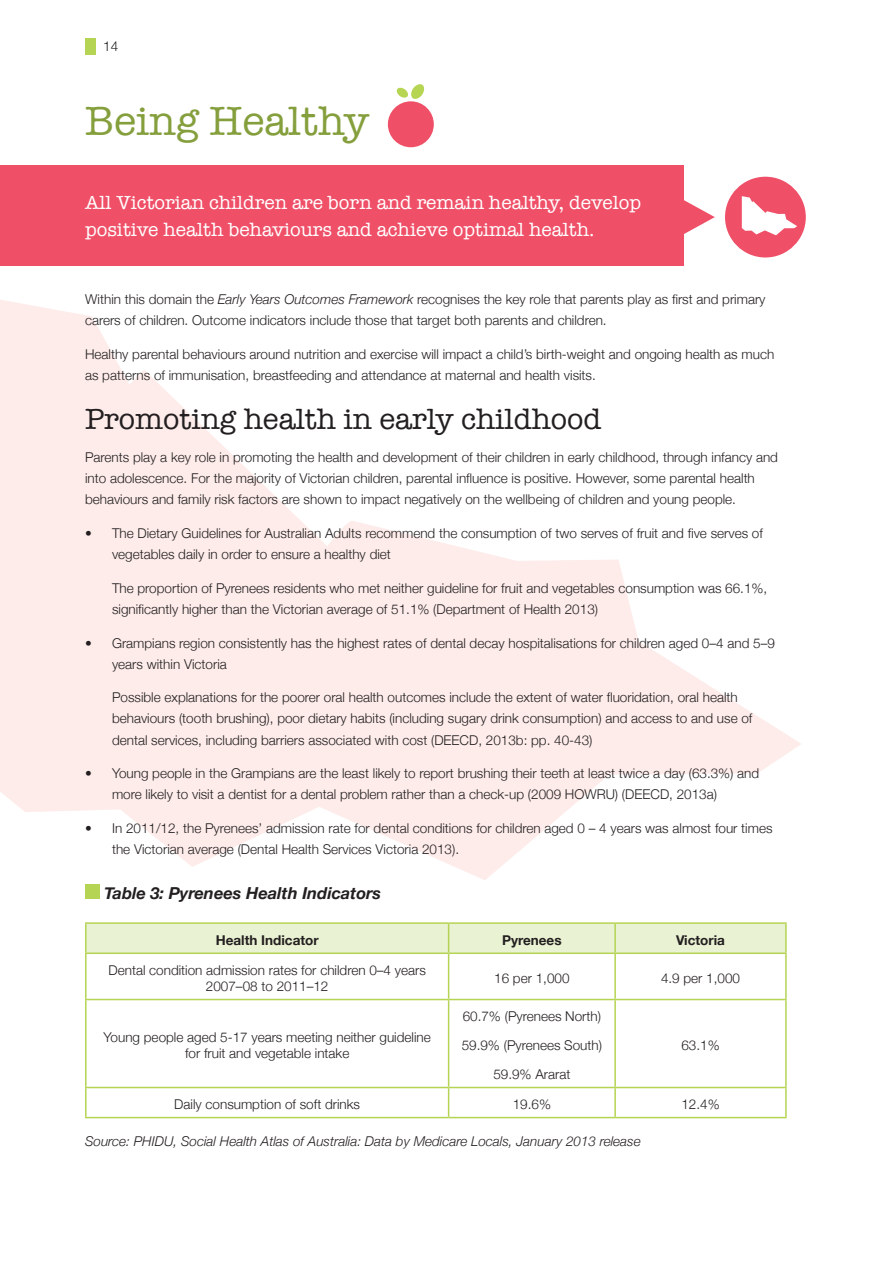
<style>
.page{position:relative;width:893px;height:1263px;background:#fff}
.page>*{position:absolute;margin:0;border:0;box-sizing:border-box;transform-origin:0 0}
.t1{font:42px "American Typewriter";color:#859f3d}
.t2{font:30px "American Typewriter";color:#231f20}
.Speech_boxes{font:19.5px/27px "American Typewriter";color:#fff}
.t3{font:italic 700 16.5px "Helvetica Neue";color:#231f20}
.Body{font:300 13.5px/21px "Helvetica Neue";color:#231f20}
.Body-2{font:italic 300 13.5px "Helvetica Neue";color:#231f20}
.Body-3{font:700 13.5px "Helvetica Neue";color:#231f20}
.s1{font-style:italic}
</style>
<div class="page">
<div style="left:85px;top:38px;width:10px;height:17px;background:#b5d453"></div>
<svg style="left:0;top:300px;width:801px;height:580px;fill:#fdecea"></svg>
<div style="left:85px;top:885px;width:15px;height:14px;background:#b5d453"></div>
<hr style="left:85px;top:922px;width:364px;height:2px;background:#b5d453">
<hr style="left:85px;top:924px;width:2px;height:28px;background:#b5d453">
<hr style="left:449px;top:922px;width:166px;height:2px;background:#b5d453">
<div style="left:86px;top:923px;width:699px;height:29px;background:#e9f2d2"></div>
<hr style="left:615px;top:922px;width:172px;height:2px;background:#b5d453">
<hr style="left:614px;top:924px;width:2px;height:28px;background:#b5d453">
<hr style="left:785px;top:924px;width:2px;height:28px;background:#b5d453">
<hr style="left:85px;top:952px;width:364px;height:2px;background:#b5d453">
<hr style="left:85px;top:954px;width:2px;height:45px;background:#b5d453">
<hr style="left:449px;top:952px;width:166px;height:2px;background:#b5d453">
<hr style="left:448px;top:954px;width:1px;height:45px;background:#b5d453">
<hr style="left:615px;top:952px;width:172px;height:2px;background:#b5d453">
<hr style="left:614px;top:954px;width:2px;height:45px;background:#b5d453">
<hr style="left:785px;top:954px;width:2px;height:45px;background:#b5d453">
<hr style="left:85px;top:999px;width:364px;height:1px;background:#b5d453">
<hr style="left:85px;top:1000px;width:2px;height:87px;background:#b5d453">
<hr style="left:449px;top:999px;width:166px;height:1px;background:#b5d453">
<hr style="left:448px;top:1000px;width:1px;height:87px;background:#b5d453">
<hr style="left:615px;top:999px;width:172px;height:1px;background:#b5d453">
<hr style="left:614px;top:1000px;width:2px;height:87px;background:#b5d453">
<hr style="left:785px;top:1000px;width:2px;height:87px;background:#b5d453">
<hr style="left:85px;top:1087px;width:364px;height:1px;background:#b5d453">
<hr style="left:85px;top:1088px;width:2px;height:29px;background:#b5d453">
<hr style="left:449px;top:1087px;width:166px;height:1px;background:#b5d453">
<svg style="left:448px;top:1088px;width:1px;height:29px"></svg>
<hr style="left:615px;top:1087px;width:172px;height:1px;background:#b5d453">
<hr style="left:614px;top:1088px;width:2px;height:29px;background:#b5d453">
<hr style="left:785px;top:1088px;width:2px;height:29px;background:#b5d453">
<hr style="left:85px;top:1117px;width:364px;height:1px;background:#b5d453">
<hr style="left:449px;top:1117px;width:166px;height:1px;background:#b5d453">
<hr style="left:615px;top:1117px;width:172px;height:1px;background:#b5d453">
<svg style="left:725px;top:177px;width:81px;height:80px"></svg>
<div style="left:0;top:166px;width:684px;height:100px;background:#ef5068"></div>
<svg style="left:684px;top:200px;width:31px;height:34px"></svg>
<div style="left:388px;top:101px;width:46px;height:46px;background:#ef4f67;border-radius:50%"></div>
<svg style="left:396px;top:84px;width:29px;height:15px"></svg>
<p class="Body" style="left:103px;top:35px;width:17px">14</p>
<h1 class="t1" style="left:85px;top:89px;width:286px">Being Healthy</h1>
<p class="Speech_boxes" style="left:85px;top:188px;width:558px">All Victorian children are born and remain healthy, develop positive health behaviours and achieve optimal health.</p>
<p class="Body" style="left:85px;top:288px;width:682px">Within this domain the <span class="s1">Early Years Outcomes Framework</span> recognises the key role that parents play as first and primary carers of children. Outcome indicators include those that target both parents and children.</p>
<p class="Body" style="left:85px;top:343px;width:691px">Healthy parental behaviours around nutrition and exercise will impact a child’s birth-weight and ongoing health as much as patterns of immunisation, breastfeeding and attendance at maternal and health visits.</p>
<h2 class="t2" style="left:85px;top:396px;width:518px">Promoting health in early childhood</h2>
<p class="Body" style="left:85px;top:446px;width:694px">Parents play a key role in promoting the health and development of their children in early childhood, through infancy and into adolescence. For the majority of Victorian children, parental influence is positive. However, some parental health behaviours and family risk factors are shown to impact negatively on the wellbeing of children and young people.</p>
<p class="Body" style="left:112px;top:522px;width:652px;text-indent:-27px">• The Dietary Guidelines for Australian Adults recommend the consumption of two serves of fruit and five serves of vegetables daily in order to ensure a healthy diet</p>
<p class="Body" style="left:112px;top:577px;width:657px">The proportion of Pyrenees residents who met neither guideline for fruit and vegetables consumption was 66.1%, significantly higher than the Victorian average of 51.1% (Department of Health 2013)</p>
<p class="Body" style="left:112px;top:632px;width:664px;text-indent:-27px">• Grampians region consistently has the highest rates of dental decay hospitalisations for children aged 0–4 and 5–9 years within Victoria</p>
<p class="Body" style="left:112px;top:686px;width:642px">Possible explanations for the poorer oral health outcomes include the extent of water fluoridation, oral health behaviours (tooth brushing), poor dietary habits (including sugary drink consumption) and access to and use of dental services, including barriers associated with cost (DEECD, 2013b: pp. 40-43)</p>
<p class="Body" style="left:112px;top:762px;width:649px;text-indent:-27px">• Young people in the Grampians are the least likely to report brushing their teeth at least twice a day (63.3%) and more likely to visit a dentist for a dental problem rather than a check-up (2009 HOWRU) (DEECD, 2013a)</p>
<p class="Body" style="left:112px;top:817px;width:662px;text-indent:-27px">• In 2011/12, the Pyrenees’ admission rate for dental conditions for children aged 0 – 4 years was almost four times the Victorian average (Dental Health Services Victoria 2013).</p>
<h4 class="t3" style="left:104px;top:880px;width:278px">Table 3: Pyrenees Health Indicators</h4>
<p class="Body-3" style="left:216px;top:929px;width:104px">Health Indicator</p>
<p class="Body-3" style="left:502px;top:929px;width:61px">Pyrenees</p>
<p class="Body-3" style="left:676px;top:929px;width:50px">Victoria</p>
<p class="Body" style="left:109px;top:961px;width:319px;line-height:16.2px;text-align:center">Dental condition admission rates for children 0–4 years<br>2007–08 to 2011–12</p>
<p class="Body" style="left:494px;top:967px;width:77px">16 per 1,000</p>
<p class="Body" style="left:661px;top:967px;width:81px">4.9 per 1,000</p>
<p class="Body" style="left:104px;top:1028px;width:329px;line-height:16.2px;text-align:center">Young people aged 5-17 years meeting neither guideline for fruit and vegetable intake</p>
<p class="Body" style="left:463px;top:1005px;width:140px">60.7% (Pyrenees North)</p>
<p class="Body" style="left:462px;top:1034px;width:142px">59.9% (Pyrenees South)</p>
<p class="Body" style="left:493px;top:1063px;width:79px">59.9% Ararat</p>
<p class="Body" style="left:681px;top:1034px;width:40px">63.1%</p>
<p class="Body" style="left:174px;top:1093px;width:187px">Daily consumption of soft drinks</p>
<p class="Body" style="left:513px;top:1093px;width:40px">19.6%</p>
<p class="Body" style="left:681px;top:1093px;width:40px">12.4%</p>
<p class="Body-2" style="left:85px;top:1131px;width:557px">Source: PHIDU, Social Health Atlas of Australia: Data by Medicare Locals, January 2013 release</p>
</div>
